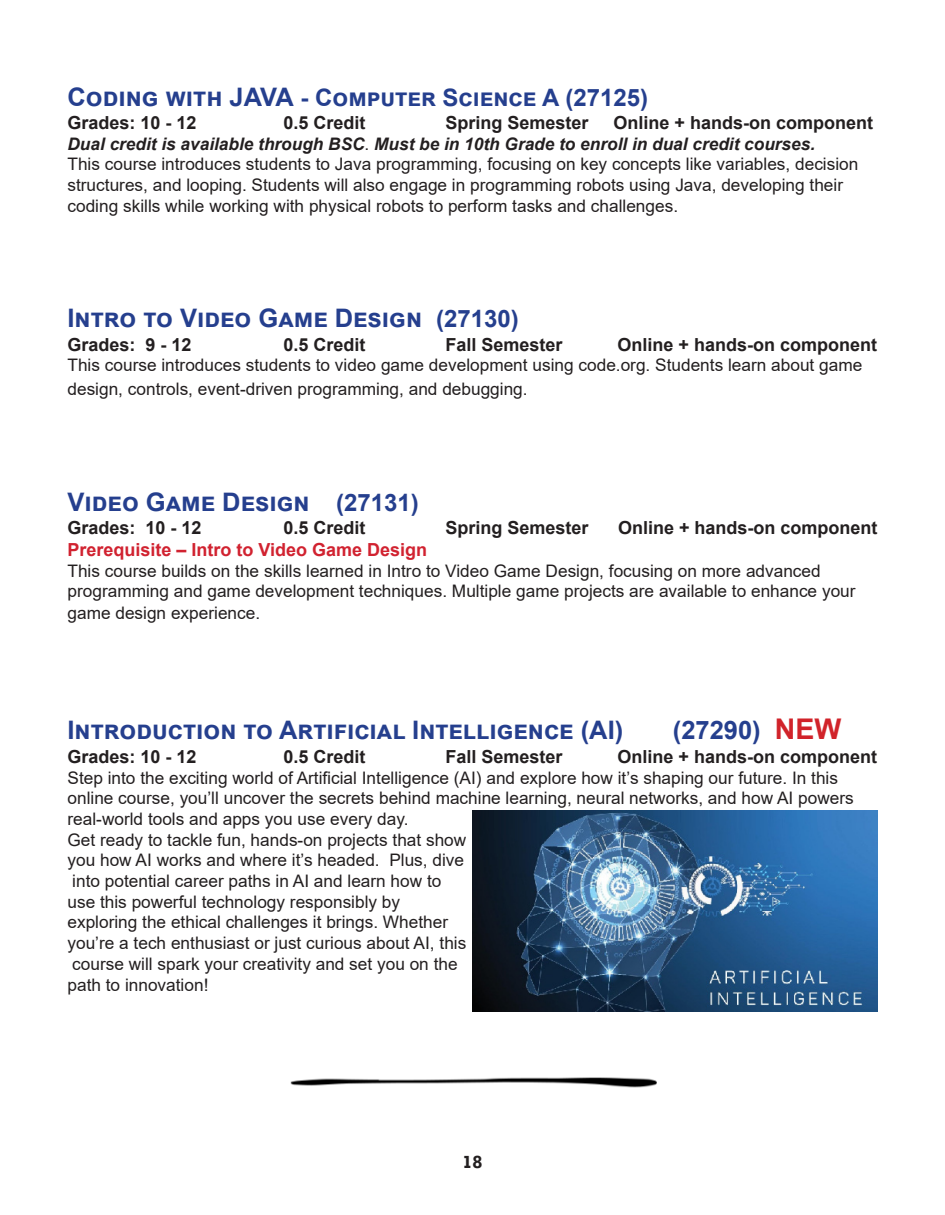
<style>
.page{position:relative;width:945px;height:1215px;background:#fff}
.page>*{position:absolute;margin:0;border:0;box-sizing:border-box;transform-origin:0 0}
.t1{font:700 25.5px "Arial";color:#253f8e}
.t2{font:700 24px "Arial";color:#253f8e}
.t3{font:700 18px "Arial";color:#231f20}
.t4{font:700 18px "Arial";color:#d12230}
.t5{font:700 18px "Rockwell";color:#231f20}
.t6{font:17.25px/20.7px "Arial";color:#231f20}
.t7{font:italic 700 17.25px "Arial";color:#231f20}
.s1{font-size:25.5px}
.s2{font-weight:400;font-style:normal}
.s3{font-size:24px}
.s4{font-size:28.5px;color:#d1232a}
</style>
<div class="page">
<img style="left:290px;top:1077px;width:367px;height:11px">
<img style="left:472px;top:811px;width:406px;height:200px">
<p class="t2" style="left:68px;top:80px;width:582px"><span class="s1">Coding with JAVA</span> - Computer Science A (27125)</p>
<p class="t3" style="left:68px;top:110px;width:131px">Grades: 10 - 12</p>
<p class="t3" style="left:284px;top:110px;width:84px">0.5 Credit</p>
<p class="t3" style="left:446px;top:110px;width:145px">Spring Semester</p>
<p class="t3" style="left:614px;top:110px;width:261px">Online + hands-on component</p>
<p class="t7" style="left:68px;top:132px;width:749px">Dual credit is available through BSC<span class="s2">.</span> Must be in 10th Grade to enroll in dual credit courses.</p>
<p class="t6" style="left:68px;top:154px;width:792px">This course introduces students to Java programming, focusing on key concepts like variables, decision structures, and looping. Students will also engage in programming robots using Java, developing their coding skills while working with physical robots to perform tasks and challenges.</p>
<p class="t1" style="left:68px;top:300px;width:453px">Intro to Video Game Design <span class="s3">(27130)</span></p>
<p class="t3" style="left:68px;top:332px;width:126px">Grades: 9 - 12</p>
<p class="t3" style="left:284px;top:332px;width:84px">0.5 Credit</p>
<p class="t3" style="left:446px;top:332px;width:119px">Fall Semester</p>
<p class="t3" style="left:618px;top:332px;width:261px">Online + hands-on component</p>
<p class="t6" style="left:68px;top:353px;width:796px;line-height:24px">This course introduces students to video game development using code.org. Students learn about game design, controls, event-driven programming, and debugging.</p>
<p class="t1" style="left:68px;top:484px;width:353px">Video Game Design <span class="s3">(27131)</span></p>
<p class="t3" style="left:68px;top:515px;width:136px">Grades: 10 - 12</p>
<p class="t3" style="left:284px;top:515px;width:84px">0.5 Credit</p>
<p class="t3" style="left:446px;top:515px;width:144px">Spring Semester</p>
<p class="t3" style="left:618px;top:515px;width:261px">Online + hands-on component</p>
<p class="t4" style="left:68px;top:537px;width:361px">Prerequisite – Intro to Video Game Design</p>
<p class="t6" style="left:68px;top:560px;width:790px;line-height:21.1px">This course builds on the skills learned in Intro to Video Game Design, focusing on more advanced programming and game development techniques. Multiple game projects are available to enhance your game design experience.</p>
<p class="t1" style="left:68px;top:713px;width:557px">Introduction to Artificial Intelligence (AI)</p>
<p class="t1" style="left:673px;top:713px;width:170px">(27290) <span class="s4">NEW</span></p>
<p class="t3" style="left:68px;top:744px;width:131px">Grades: 10 - 12</p>
<p class="t3" style="left:284px;top:744px;width:84px">0.5 Credit</p>
<p class="t3" style="left:446px;top:744px;width:119px">Fall Semester</p>
<p class="t3" style="left:618px;top:744px;width:261px">Online + hands-on component</p>
<p class="t6" style="left:68px;top:767px;width:788px">Step into the exciting world of Artificial Intelligence (AI) and explore how it’s shaping our future. In this online course, you’ll uncover the secrets behind machine learning, neural networks, and how AI powers real-world tools and apps you use every day.</p>
<p class="t6" style="left:68px;top:829px;width:400px">Get ready to tackle fun, hands-on projects that show</p>
<p class="t6" style="left:68px;top:850px;width:398px">you how AI works and where it’s headed. Plus, dive</p>
<p class="t6" style="left:72px;top:871px;width:371px">into potential career paths in AI and learn how to</p>
<p class="t6" style="left:68px;top:891px;width:334px">use this powerful technology responsibly by</p>
<p class="t6" style="left:68px;top:912px;width:382px">exploring the ethical challenges it brings. Whether</p>
<p class="t6" style="left:68px;top:933px;width:400px">you’re a tech enthusiast or just curious about AI, this</p>
<p class="t6" style="left:72px;top:953px;width:387px">course will spark your creativity and set you on the</p>
<p class="t6" style="left:68px;top:974px;width:142px">path to innovation!</p>
<p class="t5" style="left:463px;top:1151px;width:21px">18</p>
</div>
